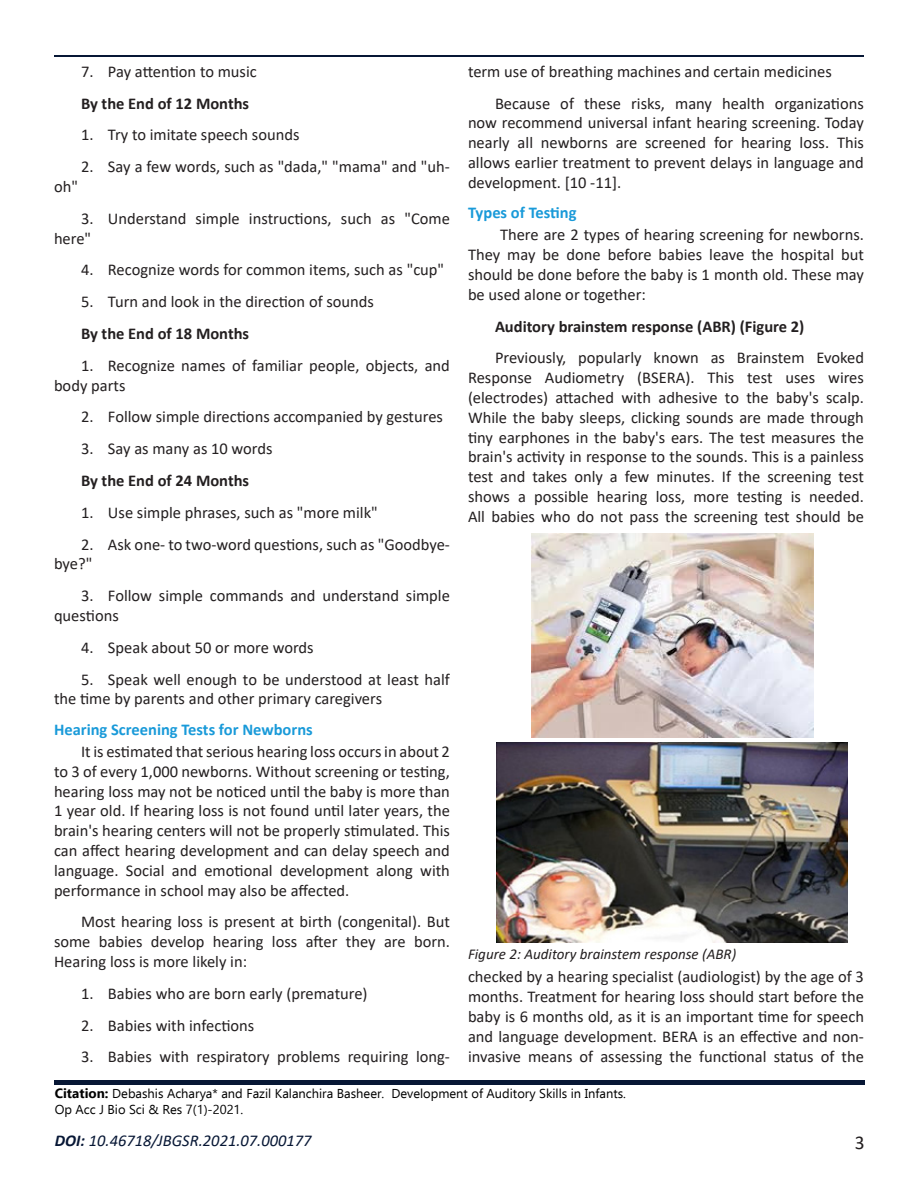
<style>
.page{position:relative;width:918px;height:1188px;background:#fff}
.page>*{position:absolute;margin:0;border:0;box-sizing:border-box;transform-origin:0 0}
.t1{font:19.5px "Calibri";color:#231f20}
.Body_Text_First_Inde{font:16.5px/19.8px "Calibri";color:#231f20;text-align:justify}
.Body_Text_First_Inde-2{font:700 16.5px "Calibri";color:#231f20}
.side_heading{font:700 16.5px "Calibri";color:#199ad9}
.t2{font:italic 16.5px "Calibri";color:#071735}
.figure_tittle{font:italic 15px "Calibri";color:#231f20}
.t3{font:12.9px/15.5px "Ebrima";color:#000}
.s1{font-weight:700;font-size:13.5px}
.s2{font-weight:700}
</style>
<div class="page">
<hr style="left:54px;top:55px;width:810px;height:1px;background:#071735">
<div style="left:55px;top:1080px;width:810px;height:5px;background:#071735"></div>
<img style="left:531px;top:533px;width:282px;height:204px">
<img style="left:497px;top:743px;width:351px;height:199px">
<p class="Body_Text_First_Inde" style="left:81px;top:61px;width:177px">7. Pay attention to music</p>
<p class="Body_Text_First_Inde-2" style="left:81px;top:91px;width:170px">By the End of 12 Months</p>
<p class="Body_Text_First_Inde" style="left:81px;top:125px;width:220px">1. Try to imitate speech sounds</p>
<p class="Body_Text_First_Inde" style="left:81px;top:156px;width:370px">2. Say a few words, such as "dada," "mama" and "uh-</p>
<p class="Body_Text_First_Inde" style="left:54px;top:176px;width:25px">oh"</p>
<p class="Body_Text_First_Inde" style="left:54px;top:208px;width:397px;text-indent:27px">3. Understand simple instructions, such as "Come here"</p>
<p class="Body_Text_First_Inde" style="left:81px;top:260px;width:365px">4. Recognize words for common items, such as "cup"</p>
<p class="Body_Text_First_Inde" style="left:81px;top:291px;width:295px">5. Turn and look in the direction of sounds</p>
<p class="Body_Text_First_Inde-2" style="left:81px;top:322px;width:170px">By the End of 18 Months</p>
<p class="Body_Text_First_Inde" style="left:54px;top:355px;width:397px;text-indent:27px">1. Recognize names of familiar people, objects, and body parts</p>
<p class="Body_Text_First_Inde" style="left:81px;top:407px;width:364px">2. Follow simple directions accompanied by gestures</p>
<p class="Body_Text_First_Inde" style="left:81px;top:438px;width:193px">3. Say as many as 10 words</p>
<p class="Body_Text_First_Inde-2" style="left:81px;top:469px;width:170px">By the End of 24 Months</p>
<p class="Body_Text_First_Inde" style="left:81px;top:502px;width:298px">1. Use simple phrases, such as "more milk"</p>
<p class="Body_Text_First_Inde" style="left:54px;top:534px;width:397px;text-indent:27px">2. Ask one- to two-word questions, such as "Goodbye&shy;bye?"</p>
<p class="Body_Text_First_Inde" style="left:54px;top:585px;width:397px;text-indent:27px">3. Follow simple commands and understand simple questions</p>
<p class="Body_Text_First_Inde" style="left:81px;top:637px;width:234px">4. Speak about 50 or more words</p>
<p class="Body_Text_First_Inde" style="left:54px;top:669px;width:397px;text-indent:27px">5. Speak well enough to be understood at least half the time by parents and other primary caregivers</p>
<p class="side_heading" style="left:54px;top:718px;width:260px">Hearing Screening Tests for Newborns</p>
<p class="Body_Text_First_Inde" style="left:54px;top:741px;width:398px;text-indent:27px">It is estimated that serious hearing loss occurs in about 2 to 3 of every 1,000 newborns. Without screening or testing, hearing loss may not be noticed until the baby is more than 1 year old. If hearing loss is not found until later years, the brain's hearing centers will not be properly stimulated. This can affect hearing development and can delay speech and language. Social and emotional development along with performance in school may also be affected.</p>
<p class="Body_Text_First_Inde" style="left:54px;top:912px;width:397px;text-indent:27px">Most hearing loss is present at birth (congenital). But some babies develop hearing loss after they are born.<br>Hearing loss is more likely in:</p>
<p class="Body_Text_First_Inde" style="left:81px;top:983px;width:288px">1. Babies who are born early (premature)</p>
<p class="Body_Text_First_Inde" style="left:81px;top:1015px;width:175px">2. Babies with infections</p>
<p class="Body_Text_First_Inde" style="left:81px;top:1047px;width:370px">3. Babies with respiratory problems requiring long-</p>
<p class="Body_Text_First_Inde" style="left:468px;top:61px;width:365px">term use of breathing machines and certain medicines</p>
<p class="Body_Text_First_Inde" style="left:468px;top:93px;width:398px;text-indent:27px">Because of these risks, many health organizations now recommend universal infant hearing screening. Today nearly all newborns are screened for hearing loss. This allows earlier treatment to prevent delays in language and development. [10 -11].</p>
<p class="side_heading" style="left:468px;top:201px;width:110px">Types of Testing</p>
<p class="Body_Text_First_Inde" style="left:468px;top:225px;width:398px;text-indent:32px">There are 2 types of hearing screening for newborns.<br>They may be done before babies leave the hospital but should be done before the baby is 1 month old. These may be used alone or together:</p>
<p class="Body_Text_First_Inde-2" style="left:495px;top:314px;width:311px">Auditory brainstem response (ABR) (Figure 2)</p>
<p class="Body_Text_First_Inde" style="left:468px;top:348px;width:398px;text-indent:27px">Previously, popularly known as Brainstem Evoked Response Audiometry (BSERA). This test uses wires (electrodes) attached with adhesive to the baby's scalp.<br>While the baby sleeps, clicking sounds are made through tiny earphones in the baby's ears. The test measures the brain's activity in response to the sounds. This is a painless test and takes only a few minutes. If the screening test shows a possible hearing loss, more testing is needed.<br>All babies who do not pass the screening test should be</p>
<p class="figure_tittle" style="left:468px;top:944px;width:270px">Figure 2: Auditory brainstem response (ABR)</p>
<p class="Body_Text_First_Inde" style="left:468px;top:967px;width:398px">checked by a hearing specialist (audiologist) by the age of 3 months. Treatment for hearing loss should start before the baby is 6 months old, as it is an important time for speech and language development. BERA is an effective and non&shy;invasive means of assessing the functional status of the</p>
<p class="t3" style="left:55px;top:1086px;width:573px"><span class="s1">Citation:</span> Debashis Acharya* and Fazil Kalanchira Basheer. Development of Auditory Skills in Infants.<br>Op Acc J Bio Sci &amp; Res 7(1)-2021.</p>
<p class="t2" style="left:55px;top:1129px;width:258px"><span class="s2">DOI:</span> 10.46718/JBGSR.2021.07.000177</p>
<p class="t1" style="left:855px;top:1129px;width:11px">3</p>
</div>
